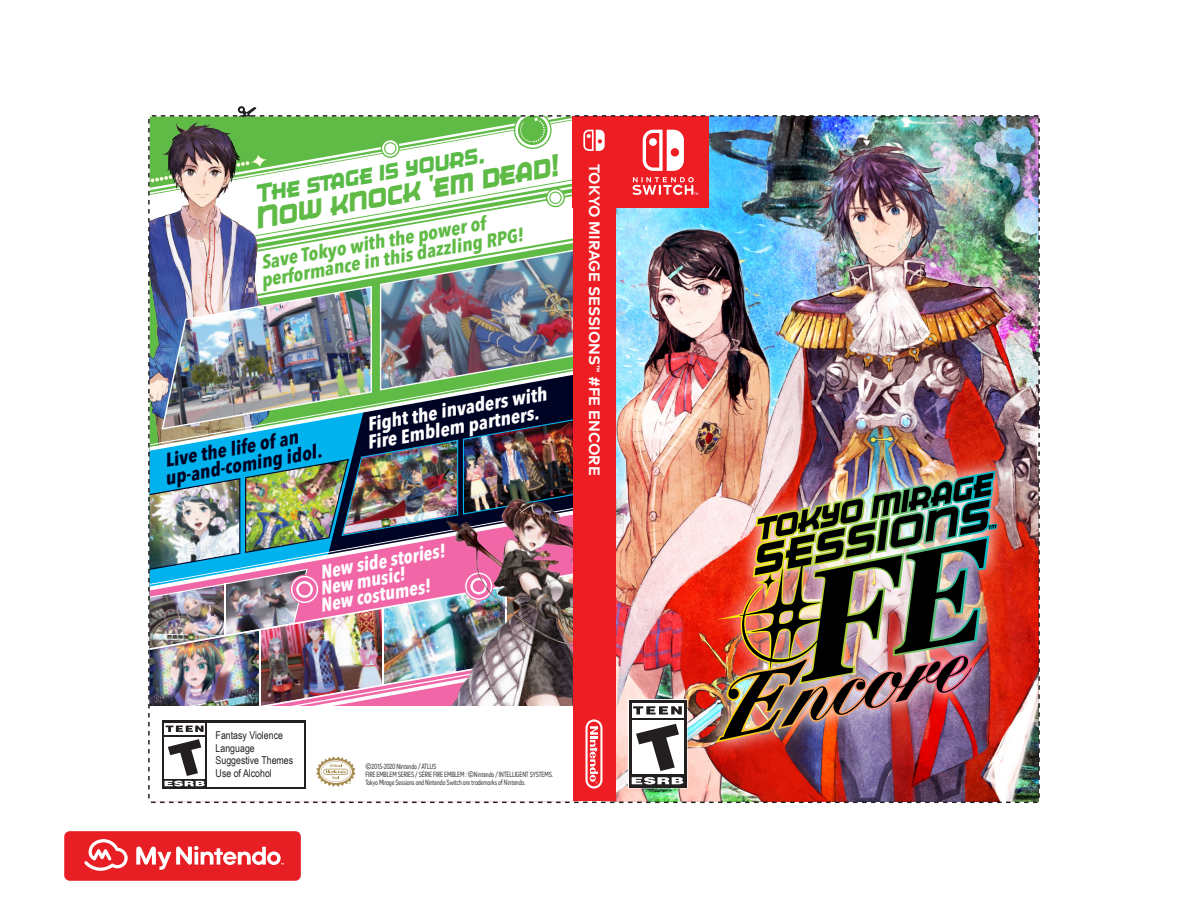
<style>
.page{position:relative;width:1188px;height:918px;background:#fff}
.page>*{position:absolute;margin:0;border:0;box-sizing:border-box;transform-origin:0 0}
.t1{font:italic 29.85px "Cuppa Joe ITC Std";color:#60bb46;scale:.96 1}
.t2{font:italic 24.6px "Cuppa Joe ITC Std";color:#59ba47;scale:.96 1}
.t3{font:italic 700 condensed 19.2px/17.7px "Avenir Next LT Pro";color:#60bb46}
.t4{font:italic 700 condensed 19.2px/17.7px "Avenir Next LT Pro";color:#fff}
.t5{font:italic 700 condensed 19.2px/16.2px "Avenir Next LT Pro";color:#fff;scale:.95 1}
.t6{font:italic 700 condensed 19.2px/17.7px "Avenir Next LT Pro";color:#000424}
.t7{font:700 15px "Mark OT";color:#fff}
.t8{font:10.8px/12.5px "Arial Narrow";color:#231f20}
.t9{font:condensed 7.5px/8.2px "Mark OT";letter-spacing:-.015em;color:#3e3e3f;scale:.92 1}
</style>
<div class="page">
<div style="left:65px;top:832px;width:235px;height:48px;background:#e71e24;border-radius:5px"></div>
<div style="left:65px;top:831px;width:236px;height:49px;border:1px solid #e71e24;border-radius:5px"></div>
<svg style="left:84px;top:839px;width:200px;height:32px"></svg>
<img style="left:148px;top:115px;width:892px;height:688px">
<img style="left:150px;top:106px;width:455px;height:683px">
<h2 class="t2" style="left:253px;top:179px;width:243px;rotate:-10deg">The stage is yours.</h2>
<h1 class="t1" style="left:252px;top:200px;width:321px;rotate:-10deg">Now knock 'em dead!</h1>
<h3 class="t3" style="left:257px;top:254px;width:267px;rotate:-10deg">Save Tokyo with the power of performance in this dazzling RPG!</h3>
<h3 class="t6" style="left:160px;top:452px;width:160px;rotate:-10deg">Live the life of an up-and-coming idol.</h3>
<h3 class="t4" style="left:363px;top:416px;width:186px;rotate:-10deg">Fight the invaders with<br>Fire Emblem partners.</h3>
<h3 class="t5" style="left:313px;top:565px;width:140px;rotate:-10deg">New side stories!<br>New music!<br>New costumes!</h3>
<h3 class="t7" style="left:604px;top:164px;width:313px;rotate:90deg">TOKYO MIRAGE SESSIONS<sup>™</sup> #FE ENCORE</h3>
<h3 class="t8" style="left:216px;top:729px;width:79px">Fantasy Violence<br>Language<br>Suggestive Themes<br>Use of Alcohol</h3>
<p class="t9" style="left:365px;top:762px;width:206px">©2015-2020 Nintendo / ATLUS<br>FIRE EMBLEM SERIES / SÉRIE FIRE EMBLEM : ©Nintendo / INTELLIGENT SYSTEMS.<br>Tokyo Mirage Sessions and Nintendo Switch are trademarks of Nintendo.</p>
</div>
